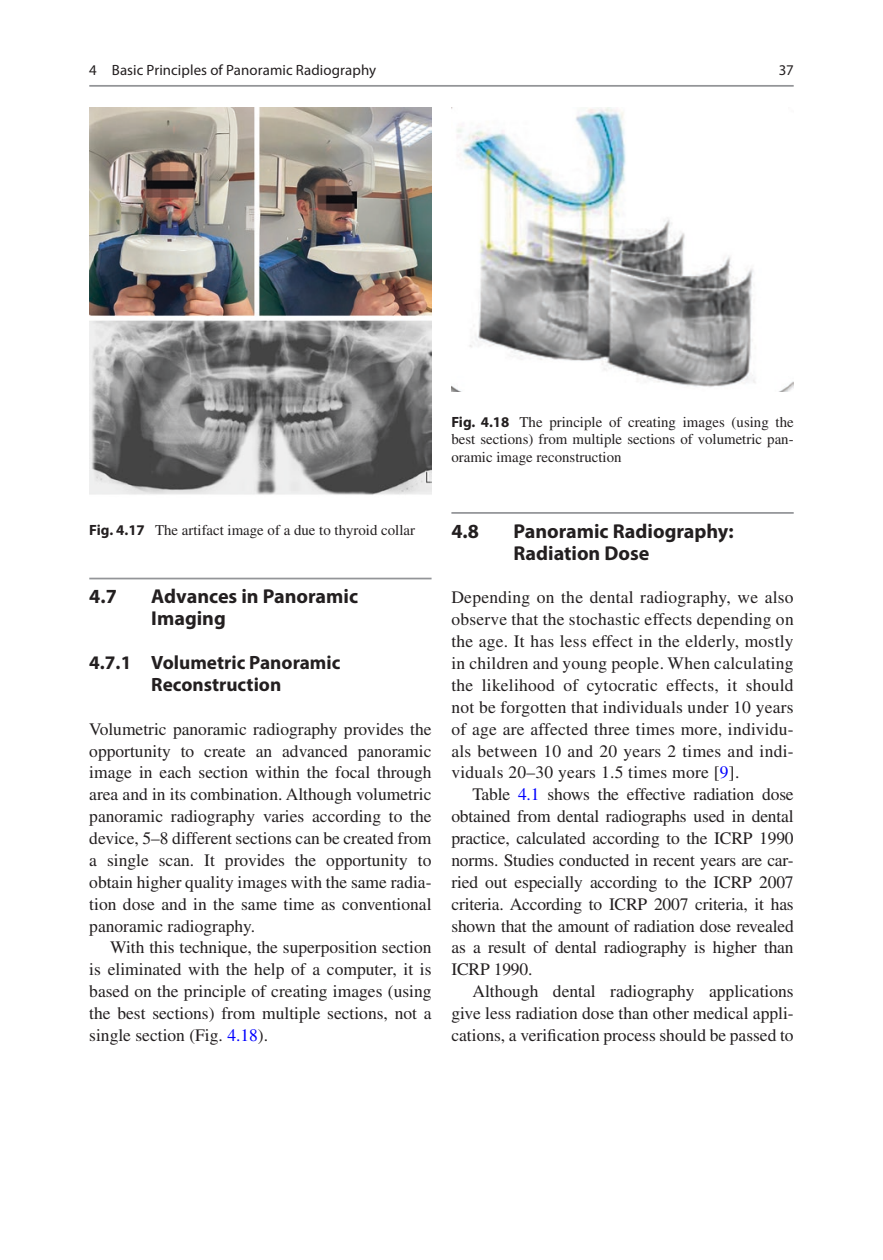
<style>
.page{position:relative;width:883px;height:1260px;background:#fff}
.page>*{position:absolute;margin:0;border:0;box-sizing:border-box;transform-origin:0 0}
._1_hd{font:700 20.12px/21.9px "Myriad Pro";color:#231f20}
._1_hd_2_hd{font:700 19.25px/21.9px "Myriad Pro";color:#231f20;text-align:center}
.Text_flush{font:17.5px/21.9px "Times LT Std";letter-spacing:.005em;color:#231f20;text-align:justify}
.Text{font:17.5px/21.9px "Times LT Std";color:#231f20;text-align:justify}
.t1{font:14.88px/17.5px "Times LT Std";color:#231f20;text-align:justify}
.t2{font:14.88px "Myriad Pro";letter-spacing:.005em;color:#231f20}
.s1{font-family:"Myriad Pro";font-weight:700}
.s2{color:#00f}
</style>
<div class="page">
<img style="left:90px;top:107px;width:341px;height:388px">
<img style="left:452px;top:107px;width:341px;height:284px">
<hr style="left:89px;top:578px;width:343px;height:1px;background:#939598">
<hr style="left:451px;top:512px;width:343px;height:2px;background:#939598">
<hr style="left:89px;top:85px;width:705px;height:2px;background:#939598">
<p class="t2" style="left:89px;top:61px;width:288px">4 Basic Principles of Panoramic Radiography</p>
<p class="t2" style="left:779px;top:61px;width:16px">37</p>
<p class="t1" style="left:451px;top:413px;width:344px"><span class="s1">Fig. 4.18</span> The principle of creating images (using the best sections) from multiple sections of volumetric pan&shy;oramic image reconstruction</p>
<p class="t1" style="left:89px;top:522px;width:327px"><span class="s1">Fig. 4.17</span> The artifact image of a due to thyroid collar</p>
<h2 class="_1_hd" style="left:89px;top:585px;width:29px">4.7</h2>
<h2 class="_1_hd" style="left:151px;top:585px;width:208px">Advances in Panoramic<br>Imaging</h2>
<h3 class="_1_hd_2_hd" style="left:89px;top:651px;width:253px">4.7.1 Volumetric Panoramic<br>Reconstruction</h3>
<p class="Text_flush" style="left:89px;top:718px;width:344px">Volumetric panoramic radiography provides the opportunity to create an advanced panoramic image in each section within the focal through area and in its combination. Although volumetric panoramic radiography varies according to the device, 5–8 different sections can be created from a single scan. It provides the opportunity to obtain higher quality images with the same radia&shy;tion dose and in the same time as conventional panoramic radiography.</p>
<p class="Text" style="left:89px;top:937px;width:344px;text-indent:21px">With this technique, the superposition section is eliminated with the help of a computer, it is based on the principle of creating images (using the best sections) from multiple sections, not a single section (Fig. <span class="s2">4.18</span>).</p>
<h2 class="_1_hd" style="left:451px;top:519px;width:29px">4.8</h2>
<h2 class="_1_hd" style="left:513px;top:519px;width:222px">Panoramic Radiography:<br>Radiation Dose</h2>
<p class="Text_flush" style="left:451px;top:587px;width:344px">Depending on the dental radiography, we also observe that the stochastic effects depending on the age. It has less effect in the elderly, mostly in children and young people. When calculating the likelihood of cytocratic effects, it should not be forgotten that individuals under 10 years of age are affected three times more, individu&shy;als between 10 and 20 years 2 times and indi&shy;viduals 20–30 years 1.5 times more [<span class="s2">9</span>].</p>
<p class="Text" style="left:451px;top:783px;width:344px;text-indent:21px">Table <span class="s2">4.1</span> shows the effective radiation dose obtained from dental radiographs used in dental practice, calculated according to the ICRP 1990 norms. Studies conducted in recent years are car&shy;ried out especially according to the ICRP 2007 criteria. According to ICRP 2007 criteria, it has shown that the amount of radiation dose revealed as a result of dental radiography is higher than ICRP 1990.</p>
<p class="Text" style="left:451px;top:980px;width:344px;text-indent:21px">Although dental radiography applications give less radiation dose than other medical appli&shy;cations, a verification process should be passed to</p>
</div>
